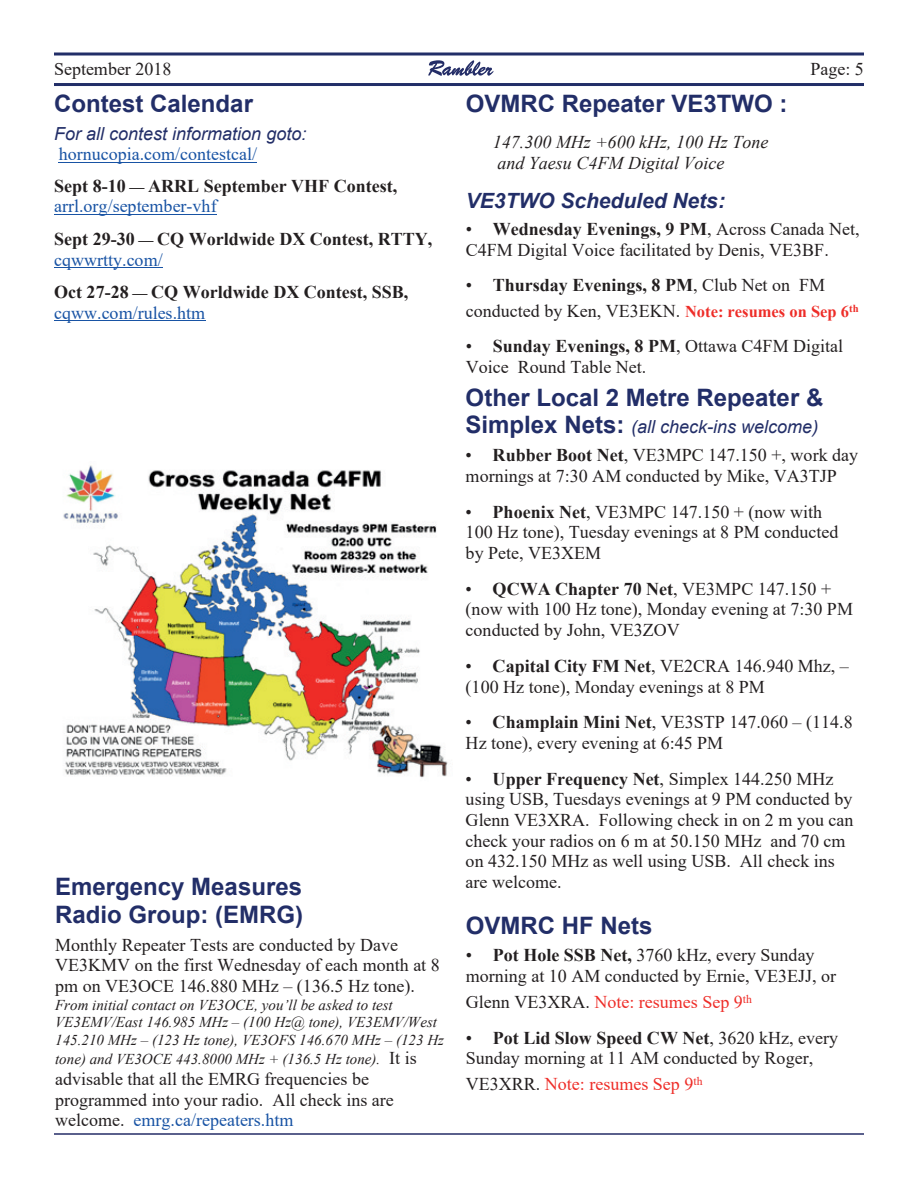
<style>
.page{position:relative;width:918px;height:1188px;background:#fff}
.page>*{position:absolute;margin:0;border:0;box-sizing:border-box;transform-origin:0 0}
.t1{font:700 24px/27.5px "Arial";color:#222e68}
.t2{font:italic 700 21px "Arial";color:#222e68}
.t3{font:18px/20.7px "Times New Roman";color:#231f20}
.t4{font:700 18px/32.7px "Times New Roman";color:#231f20}
.t5{font:italic 18px "Arial";color:#222e68}
.t6{font:18px "Times New Roman";color:#ee2d28}
.t7{font:italic 18px/20.7px "Times New Roman";color:#231f20}
.t8{font:18px "Times New Roman";color:#1853a4}
.t9{font:italic 15px/17.2px "Times New Roman";color:#231f20}
.s1{font-weight:400;color:#1853a4}
.s2{font-size:15px}
.s3{font-weight:700}
.s4{font-weight:700;font-size:16.5px;color:#ee2d28}
.s5{font-weight:700;font-style:normal;font-size:24px}
.s6{color:#231f20}
.s7{font-style:normal;font-size:18px}
.s8{color:#1853a4}
</style>
<div class="page">
<svg style="left:54px;top:52px;width:810px;height:4px"></svg>
<hr style="left:54px;top:83px;width:810px;height:3px;background:#222e68">
<svg style="left:428px;top:60px;width:65px;height:16px"></svg>
<hr style="left:54px;top:1133px;width:810px;height:2px;background:#242d67">
<hr style="left:59px;top:162px;width:198px;height:1px;background:#1853a4">
<hr style="left:54px;top:214px;width:163px;height:1px;background:#1853a4">
<hr style="left:54px;top:267px;width:109px;height:1px;background:#1853a4">
<hr style="left:54px;top:321px;width:151px;height:1px;background:#1853a4">
<img style="left:63px;top:465px;width:385px;height:313px">
<p class="t3" style="left:54px;top:61px;width:119px">September 2018</p>
<p class="t3" style="left:810px;top:61px;width:55px">Page: 5</p>
<h1 class="t1" style="left:54px;top:92px;width:200px">Contest Calendar</h1>
<p class="t5" style="left:54px;top:127px;width:254px">For all contest information goto:</p>
<p class="t4" style="left:54px;top:141px;width:345px;line-height:31.2px"><span class="s1">hornucopia.com/contestcal/<br></span>Sept 8-10 <span class="s2">—</span> ARRL September VHF Contest,</p>
<p class="t4" style="left:54px;top:192px;width:380px"><span class="s1">arrl.org/september-vhf<br></span>Sept 29-30 <span class="s2">—</span> CQ Worldwide DX Contest, RTTY,</p>
<p class="t4" style="left:54px;top:245px;width:356px"><span class="s1">cqwwrtty.com/<br></span>Oct 27-28 <span class="s2">—</span> CQ Worldwide DX Contest, SSB,</p>
<p class="t8" style="left:54px;top:307px;width:153px">cqww.com/rules.htm</p>
<h1 class="t1" style="left:466px;top:92px;width:323px">OVMRC Repeater VE3TWO :</h1>
<p class="t7" style="left:493px;top:134px;width:277px">147.300 MHz +600 kHz, 100 Hz Tone and Yaesu C4FM Digital Voice</p>
<p class="t2" style="left:466px;top:192px;width:261px">VE3TWO Scheduled Nets:</p>
<p class="t3" style="left:466px;top:220px;width:395px">• <span class="s3">Wednesday Evenings, 9 PM</span>, Across Canada Net,<br>C4FM Digital Voice facilitated by Denis, VE3BF.</p>
<p class="t3" style="left:466px;top:274px;width:394px;line-height:25.5px">• <span class="s3">Thursday Evenings, 8 PM</span>, Club Net on FM conducted by Ken, VE3EKN. <span class="s4">Note: resumes on Sep 6</span><sup>th</sup></p>
<p class="t3" style="left:466px;top:338px;width:379px">• <span class="s3">Sunday Evenings, 8 PM</span>, Ottawa C4FM Digital<br>Voice Round Table Net.</p>
<h1 class="t1" style="left:466px;top:386px;width:359px">Other Local 2 Metre Repeater &amp;</h1>
<p class="t5" style="left:466px;top:420px;width:354px"><span class="s5">Simplex Nets:</span> (all check-ins welcome)</p>
<p class="t3" style="left:466px;top:447px;width:394px">• <span class="s3">Rubber Boot Net</span>, VE3MPC 147.150 +, work day mornings at 7:30 AM conducted by Mike, VA3TJP</p>
<p class="t3" style="left:466px;top:503px;width:374px">• <span class="s3">Phoenix Net</span>, VE3MPC 147.150 + (now with<br>100 Hz tone), Tuesday evenings at 8 PM conducted by Pete, VE3XEM</p>
<p class="t3" style="left:466px;top:580px;width:389px">• <span class="s3">QCWA Chapter 70 Net</span>, VE3MPC 147.150 + (now with 100 Hz tone), Monday evening at 7:30 PM conducted by John, VE3ZOV</p>
<p class="t3" style="left:466px;top:657px;width:385px">• <span class="s3">Capital City FM Net</span>, VE2CRA 146.940 Mhz, – (100 Hz tone), Monday evenings at 8 PM</p>
<p class="t3" style="left:466px;top:714px;width:389px">• <span class="s3">Champlain Mini Net</span>, VE3STP 147.060 – (114.8<br>Hz tone), every evening at 6:45 PM</p>
<p class="t3" style="left:466px;top:770px;width:389px">• <span class="s3">Upper Frequency Net</span>, Simplex 144.250 MHz using USB, Tuesdays evenings at 9 PM conducted by Glenn VE3XRA. Following check in on 2 m you can check your radios on 6 m at 50.150 MHz and 70 cm on 432.150 MHz as well using USB. All check ins are welcome.</p>
<h1 class="t1" style="left:466px;top:914px;width:188px">OVMRC HF Nets</h1>
<p class="t3" style="left:466px;top:947px;width:372px">• <span class="s3">Pot Hole SSB Net,</span> 3760 kHz, every Sunday morning at 10 AM conducted by Ernie, VE3EJJ, or</p>
<p class="t6" style="left:466px;top:996px;width:288px"><span class="s6">Glenn VE3XRA.</span> Note: resumes Sep 9<sup>th</sup></p>
<p class="t3" style="left:466px;top:1029px;width:374px">• <span class="s3">Pot Lid Slow Speed CW Net</span>, 3620 kHz, every<br>Sunday morning at 11 AM conducted by Roger,</p>
<p class="t6" style="left:466px;top:1078px;width:238px"><span class="s6">VE3XRR.</span> Note: resumes Sep 9<sup>th</sup></p>
<h1 class="t1" style="left:55px;top:875px;width:249px">Emergency Measures<br>Radio Group: (EMRG)</h1>
<p class="t3" style="left:55px;top:936px;width:386px">Monthly Repeater Tests are conducted by Dave<br>VE3KMV on the first Wednesday of each month at 8 pm on VE3OCE 146.880 MHz – (136.5 Hz tone).</p>
<p class="t9" style="left:55px;top:998px;width:390px">From initial contact on VE3OCE, you’ll be asked to test<br>VE3EMV/East 146.985 MHz – (100 Hz@ tone), VE3EMV/West<br>145.210 MHz – (123 Hz tone), VE3OFS 146.670 MHz – (123 Hz</p>
<p class="t9" style="left:55px;top:1052px;width:363px">tone) and VE3OCE 443.8000 MHz + (136.5 Hz tone). <span class="s7">It is</span></p>
<p class="t3" style="left:55px;top:1070px;width:340px">advisable that all the EMRG frequencies be programmed into your radio. All check ins are welcome. <span class="s8">emrg.ca/repeaters.htm</span></p>
</div>
